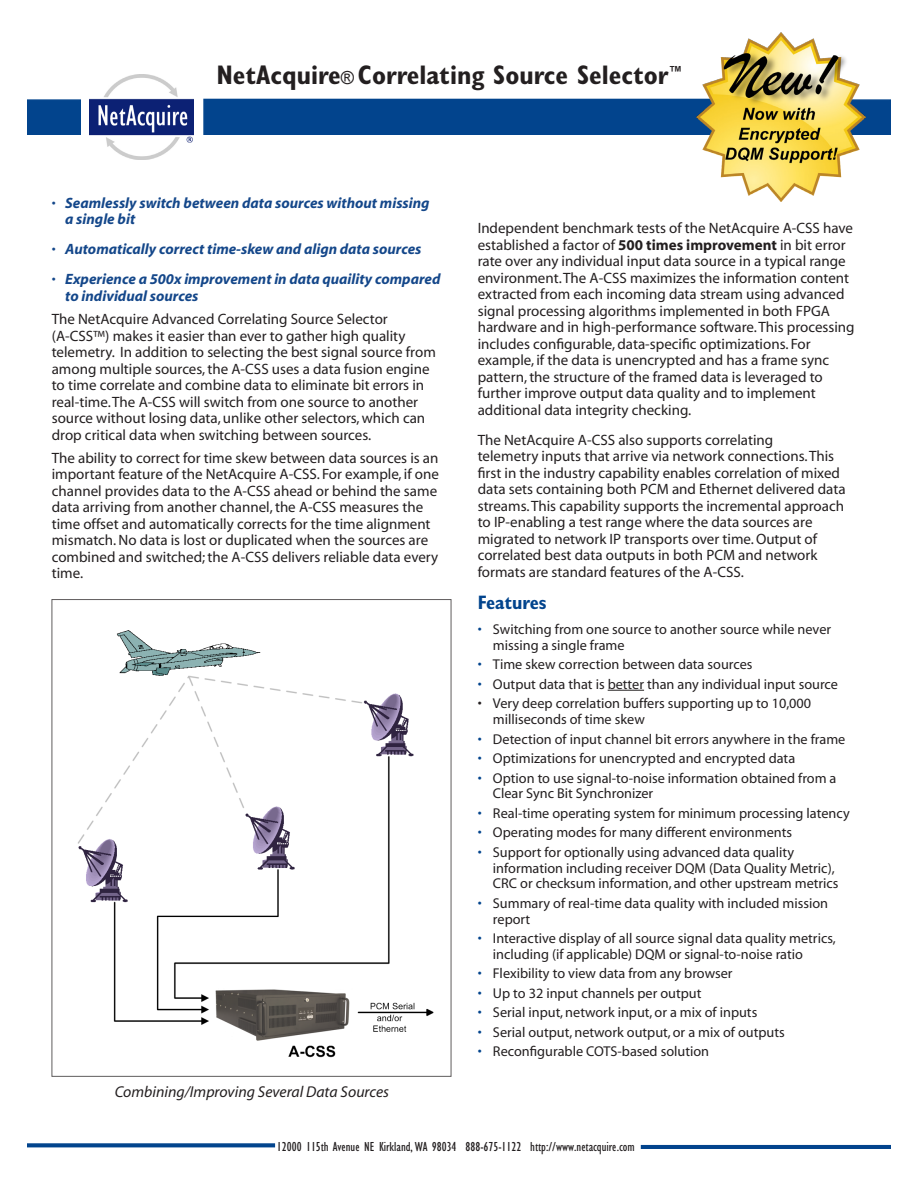
<style>
.page{position:relative;width:918px;height:1188px;background:#fff}
.page>*{position:absolute;margin:0;border:0;box-sizing:border-box;transform-origin:0 0}
.t1{font:700 condensed 27px "Gill Sans";color:#231f20}
.t2{font:700 condensed 19.5px "Gill Sans";color:#02448d}
.Normal__Web{font:italic 15.75px "Myriad";color:#231f20}
.Normal__Web-2{font:15px/16.5px "Myriad";color:#231f20}
.t3{font:italic 700 15px/16.5px "Myriad";color:#14478a}
.t4{font:14.25px/15.8px "Myriad";color:#231f20}
.t5{font:condensed 13.5px "Gill Sans";color:#231f20}
.s1{font-family:"Arial";font-weight:400;font-stretch:normal;font-size:18px}
.s2{font-weight:400;font-style:normal;font-size:14.25px}
.s3{font-weight:700}
.s4{color:#02448d}
</style>
<div class="page">
<img style="left:78px;top:630px;width:356px;height:428px">
<div style="left:829px;top:99px;width:62px;height:36px;background:#02448d;border:2px solid #02448d"></div>
<div style="left:27px;top:99px;width:54px;height:36px;background:#02448d;border:2px solid #02448d"></div>
<svg style="left:27px;top:1143px;width:248px;height:4px"></svg>
<hr style="left:641px;top:1145px;width:250px;height:4px;background:#02448d">
<div style="left:203px;top:99px;width:571px;height:36px;background:#02448d"></div>
<img style="left:90px;top:74px;width:103px;height:85px">
<hr style="left:608px;top:690px;width:36px;height:1px;background:#231f20">
<img style="left:697px;top:33px;width:168px;height:168px">
<p class="t1" style="left:216px;top:59px;width:468px">NetAcquire<span class="s1">®</span> Correlating Source Selector<sup>™</sup></p>
<p class="t3" style="left:65px;top:195px;width:366px;text-indent:-14px"><span class="s2">•</span> Seamlessly switch between data sources without missing a single bit</p>
<p class="t3" style="left:52px;top:242px;width:371px"><span class="s2">•</span> Automatically correct time-skew and align data sources</p>
<p class="t3" style="left:65px;top:272px;width:377px;text-indent:-14px"><span class="s2">•</span> Experience a 500x improvement in data quaility compared to individual sources</p>
<p class="Normal__Web-2" style="left:52px;top:312px;width:386px">The NetAcquire Advanced Correlating Source Selector (A-CSS™) makes it easier than ever to gather high quality telemetry. In addition to selecting the best signal source from among multiple sources, the A-CSS uses a data fusion engine to time correlate and combine data to eliminate bit errors in real-time. The A-CSS will switch from one source to another source without losing data, unlike other selectors, which can drop critical data when switching between sources.</p>
<p class="Normal__Web-2" style="left:52px;top:450px;width:389px">The ability to correct for time skew between data sources is an important feature of the NetAcquire A-CSS. For example, if one channel provides data to the A-CSS ahead or behind the same data arriving from another channel, the A-CSS measures the time offset and automatically corrects for the time alignment mismatch. No data is lost or duplicated when the sources are combined and switched; the A-CSS delivers reliable data every time.</p>
<p class="Normal__Web" style="left:115px;top:1084px;width:276px">Combining/Improving Several Data Sources</p>
<p class="Normal__Web-2" style="left:478px;top:221px;width:378px">Independent benchmark tests of the NetAcquire A-CSS have established a factor of <span class="s3">500 times improvement</span> in bit error rate over any individual input data source in a typical range environment. The A-CSS maximizes the information content extracted from each incoming data stream using advanced signal processing algorithms implemented in both FPGA hardware and in high-performance software. This processing includes configurable, data-specific optimizations. For example, if the data is unencrypted and has a frame sync pattern, the structure of the framed data is leveraged to further improve output data quality and to implement additional data integrity checking.</p>
<p class="Normal__Web-2" style="left:478px;top:432px;width:369px">The NetAcquire A-CSS also supports correlating<br>telemetry inputs that arrive via network connections. This first in the industry capability enables correlation of mixed data sets containing both PCM and Ethernet delivered data streams. This capability supports the incremental approach to IP-enabling a test range where the data sources are migrated to network IP transports over time. Output of correlated best data outputs in both PCM and network formats are standard features of the A-CSS.</p>
<p class="t2" style="left:478px;top:591px;width:70px">Features</p>
<p class="t4" style="left:493px;top:622px;width:340px;text-indent:-15px"><span class="s4">•</span> Switching from one source to another source while never missing a single frame</p>
<p class="t4" style="left:478px;top:657px;width:276px"><span class="s4">•</span> Time skew correction between data sources</p>
<p class="t4" style="left:478px;top:677px;width:362px"><span class="s4">•</span> Output data that is better than any individual input source</p>
<p class="t4" style="left:493px;top:696px;width:320px;text-indent:-15px">• Very deep correlation buffers supporting up to 10,000 milliseconds of time skew</p>
<p class="t4" style="left:478px;top:732px;width:369px"><span class="s4">•</span> Detection of input channel bit errors anywhere in the frame</p>
<p class="t4" style="left:478px;top:751px;width:319px"><span class="s4">•</span> Optimizations for unencrypted and encrypted data</p>
<p class="t4" style="left:493px;top:771px;width:345px;text-indent:-15px"><span class="s4">•</span> Option to use signal-to-noise information obtained from a<br>Clear Sync Bit Synchronizer</p>
<p class="t4" style="left:478px;top:806px;width:374px"><span class="s4">•</span> Real-time operating system for minimum processing latency</p>
<p class="t4" style="left:478px;top:825px;width:316px"><span class="s4">•</span> Operating modes for many different environments</p>
<p class="t4" style="left:493px;top:845px;width:347px;text-indent:-15px"><span class="s4">•</span> Support for optionally using advanced data quality information including receiver DQM (Data Quality Metric),<br>CRC or checksum information, and other upstream metrics</p>
<p class="t4" style="left:493px;top:896px;width:337px;text-indent:-15px"><span class="s4">•</span> Summary of real-time data quality with included mission report</p>
<p class="t4" style="left:493px;top:931px;width:344px;text-indent:-15px"><span class="s4">•</span> Interactive display of all source signal data quality metrics, including (if applicable) DQM or signal-to-noise ratio</p>
<p class="t4" style="left:478px;top:966px;width:256px"><span class="s4">•</span> Flexibility to view data from any browser</p>
<p class="t4" style="left:478px;top:986px;width:225px"><span class="s4">•</span> Up to 32 input channels per output</p>
<p class="t4" style="left:478px;top:1005px;width:281px"><span class="s4">•</span> Serial input, network input, or a mix of inputs</p>
<p class="t4" style="left:478px;top:1025px;width:309px"><span class="s4">•</span> Serial output, network output, or a mix of outputs</p>
<p class="t4" style="left:478px;top:1044px;width:233px"><span class="s4">•</span> Reconfigurable COTS-based solution</p>
<p class="t5" style="left:277px;top:1139px;width:359px">12000 115th Avenue NE Kirkland, WA 98034 888-675-1122 http://www.netacquire.com</p>
</div>
